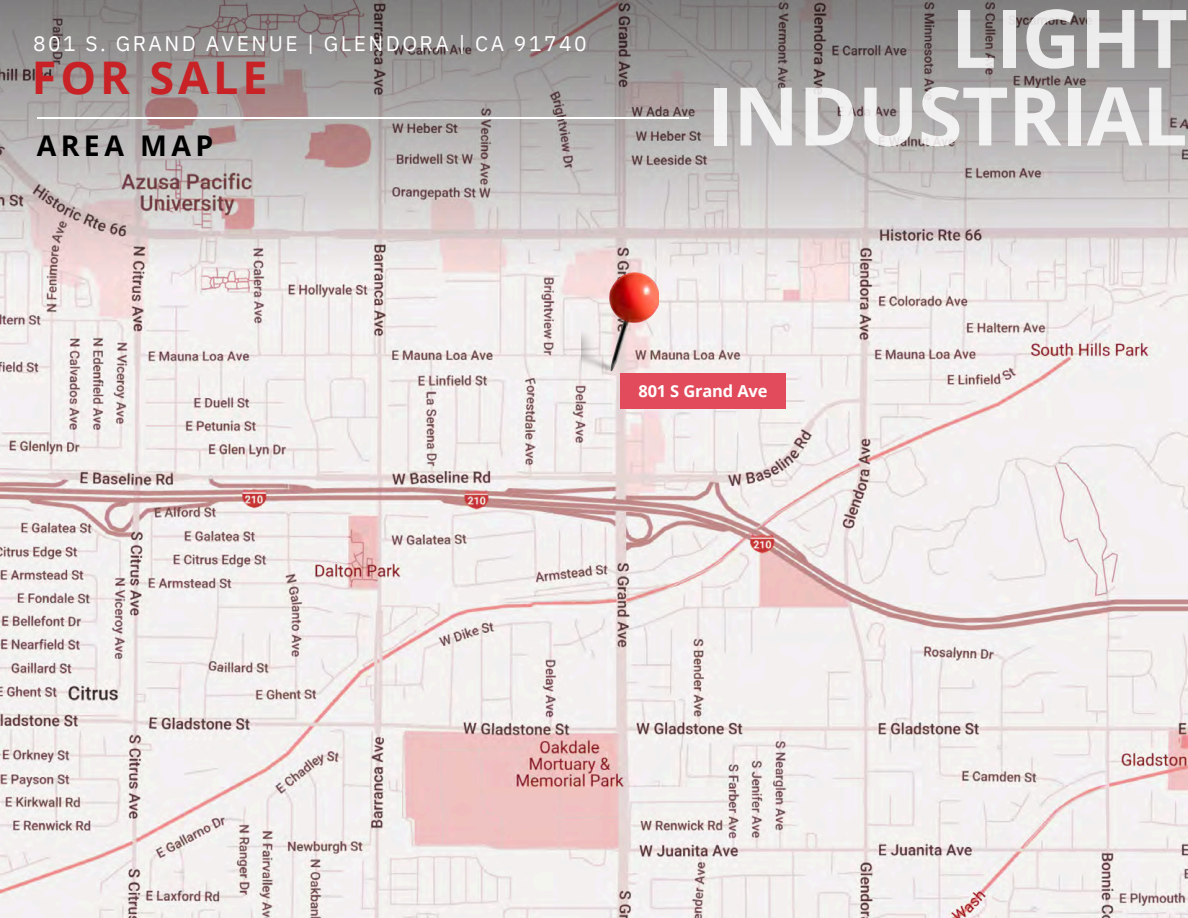
<style>
.page{position:relative;width:1188px;height:918px;background:#fff}
.page>*{position:absolute;margin:0;border:0;box-sizing:border-box;transform-origin:0 0}
.t1{font:700 81px/77.7px "Open Sans";letter-spacing:-.01em;color:#fff;text-align:right}
.t2{font:700 45px "Open Sans";letter-spacing:.09em;color:#c82226}
.t3{font:700 28.5px "Open Sans";letter-spacing:.155em;color:#000}
.t4{font:21px "IBM Plex Sans";letter-spacing:.115em;color:#fff}
.t5{font:700 16.5px "Open Sans";letter-spacing:-.01em;color:#fff}
</style>
<div class="page">
<img style="left:0;top:272px;width:1188px;height:646px">
<img style="left:0;top:0;width:1188px;height:272px">
<hr style="left:37px;top:117px;width:651px;height:2px;background:#fff">
<div style="left:620px;top:373px;width:166px;height:36px;background:#e24b5c"></div>
<img style="left:582px;top:272px;width:76px;height:101px">
<h1 class="t4" style="left:33px;top:29px;width:555px">801 S. GRAND AVENUE | GLENDORA | CA 91740</h1>
<h4 class="t2" style="left:32px;top:46px;width:238px">FOR SALE</h4>
<h2 class="t3" style="left:37px;top:126px;width:178px">AREA MAP</h2>
<h1 class="t1" style="left:707px;top:-2px;width:482px">LIGHT<br>INDUSTRIAL</h1>
<p class="t5" style="left:638px;top:379px;width:131px">801 S Grand Ave</p>
</div>
